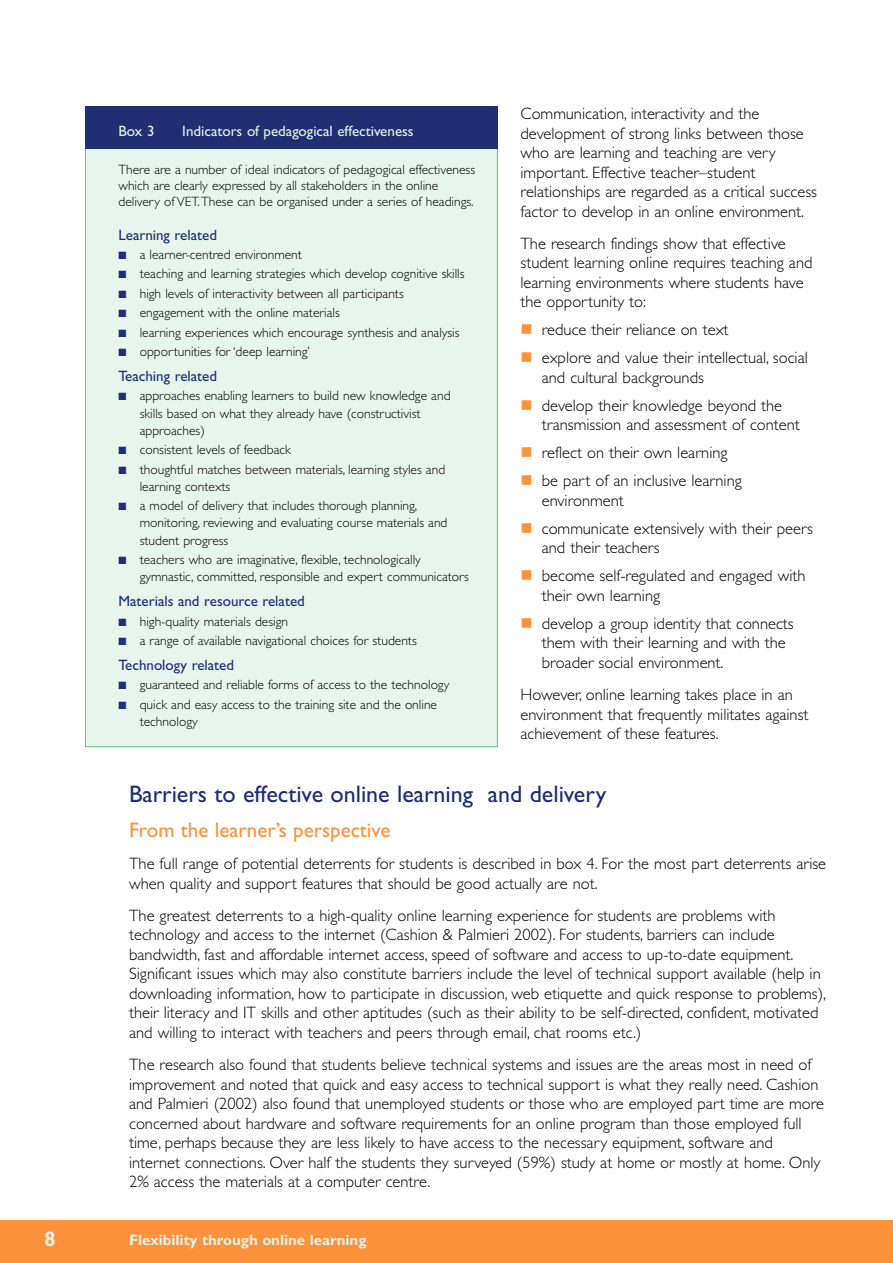
<style>
.page{position:relative;width:893px;height:1263px;background:#fff}
.page>*{position:absolute;margin:0;border:0;box-sizing:border-box;transform-origin:0 0}
.t1{font:24px "Gill Sans";color:#202e72}
.t2{font:21px "Gill Sans";color:#fd923d}
.t3{font:700 21px "Gill Sans";color:#e1f2e5}
.t4{font:300 16.5px/19.5px "Gill Sans";color:#000}
.t5{font:15px "Gill Sans";color:#202e72}
.t6{font:15px "Gill Sans";color:#e1f2e5}
.t7{font:700 15px "Gill Sans";color:#e1f2e5}
.t8{font:300 13.5px/17.2px "Gill Sans";color:#000}
.s1{color:#202e72}
</style>
<div class="page">
<div style="left:0;top:1220px;width:892px;height:43px;background:#fd923d"></div>
<div style="left:85px;top:107px;width:412px;height:640px;background:#e8f5ec"></div>
<div style="left:85px;top:106px;width:412px;height:43px;background:#202e72"></div>
<p class="t6" style="left:118px;top:125px;width:38px">Box 3</p>
<p class="t6" style="left:182px;top:125px;width:233px">Indicators of pedagogical effectiveness</p>
<p class="t8" style="left:118px;top:163px;width:358px;line-height:16.2px">There are a number of ideal indicators of pedagogical effectiveness which are clearly expressed by all stakeholders in the online delivery of VET.These can be organised under a series of headings.</p>
<p class="t5" style="left:118px;top:229px;width:100px">Learning related</p>
<p class="t8" style="left:118px;top:247px;width:185px"><span class="s1">■</span> a learner-centred environment</p>
<p class="t8" style="left:118px;top:267px;width:347px"><span class="s1">■</span> teaching and learning strategies which develop cognitive skills</p>
<p class="t8" style="left:118px;top:286px;width:287px"><span class="s1">■</span> high levels of interactivity between all participants</p>
<p class="t8" style="left:118px;top:306px;width:223px"><span class="s1">■</span> engagement with the online materials</p>
<p class="t8" style="left:118px;top:325px;width:342px"><span class="s1">■</span> learning experiences which encourage synthesis and analysis</p>
<p class="t8" style="left:118px;top:344px;width:193px"><span class="s1">■</span> opportunities for ‘deep learning’</p>
<p class="t5" style="left:118px;top:371px;width:100px">Teaching related</p>
<p class="t8" style="left:140px;top:389px;width:312px;text-indent:-21px"><span class="s1">■</span> approaches enabling learners to build new knowledge and skills based on what they already have (constructivist approaches)</p>
<p class="t8" style="left:118px;top:443px;width:174px"><span class="s1">■</span> consistent levels of feedback</p>
<p class="t8" style="left:140px;top:462px;width:307px;text-indent:-21px"><span class="s1">■</span> thoughtful matches between materials, learning styles and learning contexts</p>
<p class="t8" style="left:140px;top:499px;width:309px;text-indent:-21px"><span class="s1">■</span> a model of delivery that includes thorough planning, monitoring, reviewing and evaluating course materials and student progress</p>
<p class="t8" style="left:140px;top:552px;width:331px;text-indent:-21px"><span class="s1">■</span> teachers who are imaginative, flexible, technologically gymnastic, committed, responsible and expert communicators</p>
<p class="t5" style="left:118px;top:596px;width:188px">Materials and resource related</p>
<p class="t8" style="left:118px;top:614px;width:171px"><span class="s1">■</span> high-quality materials design</p>
<p class="t8" style="left:118px;top:633px;width:300px"><span class="s1">■</span> a range of available navigational choices for students</p>
<p class="t5" style="left:118px;top:660px;width:117px">Technology related</p>
<p class="t8" style="left:118px;top:678px;width:332px"><span class="s1">■</span> guaranteed and reliable forms of access to the technology</p>
<p class="t8" style="left:140px;top:697px;width:299px;text-indent:-21px"><span class="s1">■</span> quick and easy access to the training site and the online technology</p>
<p class="t4" style="left:520px;top:106px;width:298px">Communication, interactivity and the development of strong links between those who are learning and teaching are very important. Effective teacher–student relationships are regarded as a critical success factor to develop in an online environment.</p>
<p class="t4" style="left:520px;top:235px;width:293px">The research findings show that effective student learning online requires teaching and learning environments where students have the opportunity to:</p>
<p class="t4" style="left:542px;top:318px;width:267px;line-height:28px">reduce their reliance on text<br>explore and value their intellectual, social</p>
<p class="t4" style="left:542px;top:365px;width:242px;line-height:28px">and cultural backgrounds<br>develop their knowledge beyond the</p>
<p class="t4" style="left:542px;top:413px;width:259px;line-height:28px">transmission and assessment of content reflect on their own learning<br>be part of an inclusive learning</p>
<p class="t4" style="left:542px;top:488px;width:273px;line-height:28px">environment<br>communicate extensively with their peers</p>
<p class="t4" style="left:542px;top:536px;width:265px;line-height:28px">and their teachers<br>become self-regulated and engaged with</p>
<p class="t4" style="left:542px;top:583px;width:253px;line-height:28px">their own learning<br>develop a group identity that connects</p>
<p class="t4" style="left:542px;top:635px;width:245px">them with their learning and with the broader social environment.</p>
<p class="t4" style="left:520px;top:687px;width:289px">However, online learning takes place in an environment that frequently militates against achievement of these features.</p>
<h1 class="t1" style="left:129px;top:785px;width:478px">Barriers to effective online learning and delivery</h1>
<p class="t2" style="left:129px;top:823px;width:263px">From the learner’s perspective</p>
<p class="t4" style="left:129px;top:856px;width:698px">The full range of potential deterrents for students is described in box 4. For the most part deterrents arise when quality and support features that should be good actually are not.</p>
<p class="t4" style="left:129px;top:908px;width:698px">The greatest deterrents to a high-quality online learning experience for students are problems with technology and access to the internet (Cashion &amp; Palmieri 2002). For students, barriers can include bandwidth, fast and affordable internet access, speed of software and access to up-to-date equipment.<br>Significant issues which may also constitute barriers include the level of technical support available (help in downloading information, how to participate in discussion, web etiquette and quick response to problems), their literacy and IT skills and other aptitudes (such as their ability to be self-directed, confident, motivated and willing to interact with teachers and peers through email, chat rooms etc.)</p>
<p class="t4" style="left:129px;top:1057px;width:696px">The research also found that students believe technical systems and issues are the areas most in need of improvement and noted that quick and easy access to technical support is what they really need. Cashion and Palmieri (2002) also found that unemployed students or those who are employed part time are more concerned about hardware and software requirements for an online program than those employed full time, perhaps because they are less likely to have access to the necessary equipment, software and internet connections. Over half the students they surveyed (59%) study at home or mostly at home. Only 2% access the materials at a computer centre.</p>
<p class="t3" style="left:44px;top:1232px;width:13px">8</p>
<p class="t7" style="left:129px;top:1235px;width:239px">Flexibility through online learning</p>
</div>
